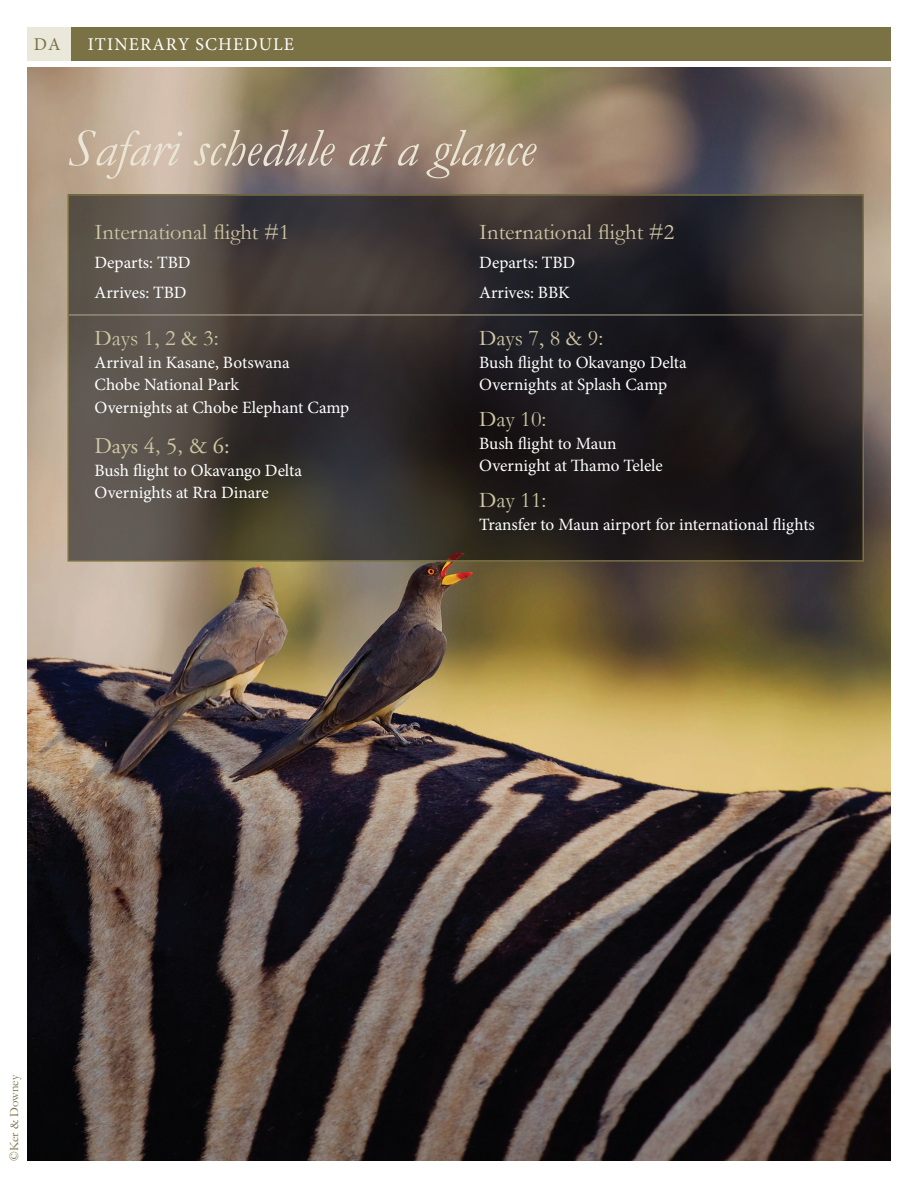
<style>
.page{position:relative;width:918px;height:1188px;background:#fff}
.page>*{position:absolute;margin:0;border:0;box-sizing:border-box;transform-origin:0 0}
.Sidebar_Header{font:italic 54px "Garamond";color:#eae5d5}
.body{font:22.5px "Garamond";color:#cec6a3}
.body-2{font:22.5px "Adobe Garamond Pro";color:#cec6a3}
.t1{font:18px "Minion Pro";letter-spacing:.06em;color:#fff}
.t2{font:18px "Minion Pro";color:#7a7145}
.body-3{font:17.25px/22.5px "Minion Pro";letter-spacing:-.005em;color:#fff}
.Flight_info{font:12.75px "Garamond";color:#7a7145}
</style>
<div class="page">
<img style="left:27px;top:68px;width:864px;height:1093px">
<div style="left:27px;top:27px;width:864px;height:34px;background:#7a7145"></div>
<div style="left:27px;top:27px;width:43px;height:34px;background:#e9e8db"></div>
<svg style="left:71px;top:197px;width:790px;height:362px;background:#342f2d"></svg>
<hr style="left:68px;top:315px;width:795px;height:1px;background:#b1a98f">
<div style="left:68px;top:194px;width:796px;height:368px;border:2px solid #7a7145"></div>
<p class="t2" style="left:34px;top:32px;width:28px">DA</p>
<p class="t1" style="left:88px;top:32px;width:208px">ITINERARY SCHEDULE</p>
<p class="Sidebar_Header" style="left:68px;top:111px;width:469px">Safari schedule at a glance</p>
<p class="body" style="left:94px;top:217px;width:197px">International flight #1</p>
<p class="body-3" style="left:94px;top:252px;width:98px">Departs: TBD</p>
<p class="body-3" style="left:94px;top:281px;width:94px">Arrives: TBD</p>
<p class="body" style="left:95px;top:323px;width:126px">Days 1, 2 &amp; 3:</p>
<p class="body-3" style="left:95px;top:351px;width:256px">Arrival in Kasane, Botswana<br>Chobe National Park<br>Overnights at Chobe Elephant Camp</p>
<p class="body-2" style="left:95px;top:433px;width:137px">Days 4, 5, &amp; 6:</p>
<p class="body-3" style="left:95px;top:459px;width:209px">Bush flight to Okavango Delta<br>Overnights at Rra Dinare</p>
<p class="body" style="left:479px;top:217px;width:197px">International flight #2</p>
<p class="body-3" style="left:479px;top:252px;width:98px">Departs: TBD</p>
<p class="body-3" style="left:479px;top:281px;width:92px">Arrives: BBK</p>
<p class="body" style="left:479px;top:323px;width:126px">Days 7, 8 &amp; 9:</p>
<p class="body-3" style="left:479px;top:351px;width:209px">Bush flight to Okavango Delta<br>Overnights at Splash Camp</p>
<p class="body" style="left:479px;top:404px;width:69px">Day 10:</p>
<p class="body-3" style="left:479px;top:432px;width:185px">Bush flight to Maun<br>Overnight at Thamo Telele</p>
<p class="body" style="left:479px;top:485px;width:69px">Day 11:</p>
<p class="body-3" style="left:479px;top:513px;width:337px">Transfer to Maun airport for international flights</p>
<p class="Flight_info" style="left:5px;top:1161px;width:88px;rotate:-90deg">©Ker &amp; Downey</p>
</div>
